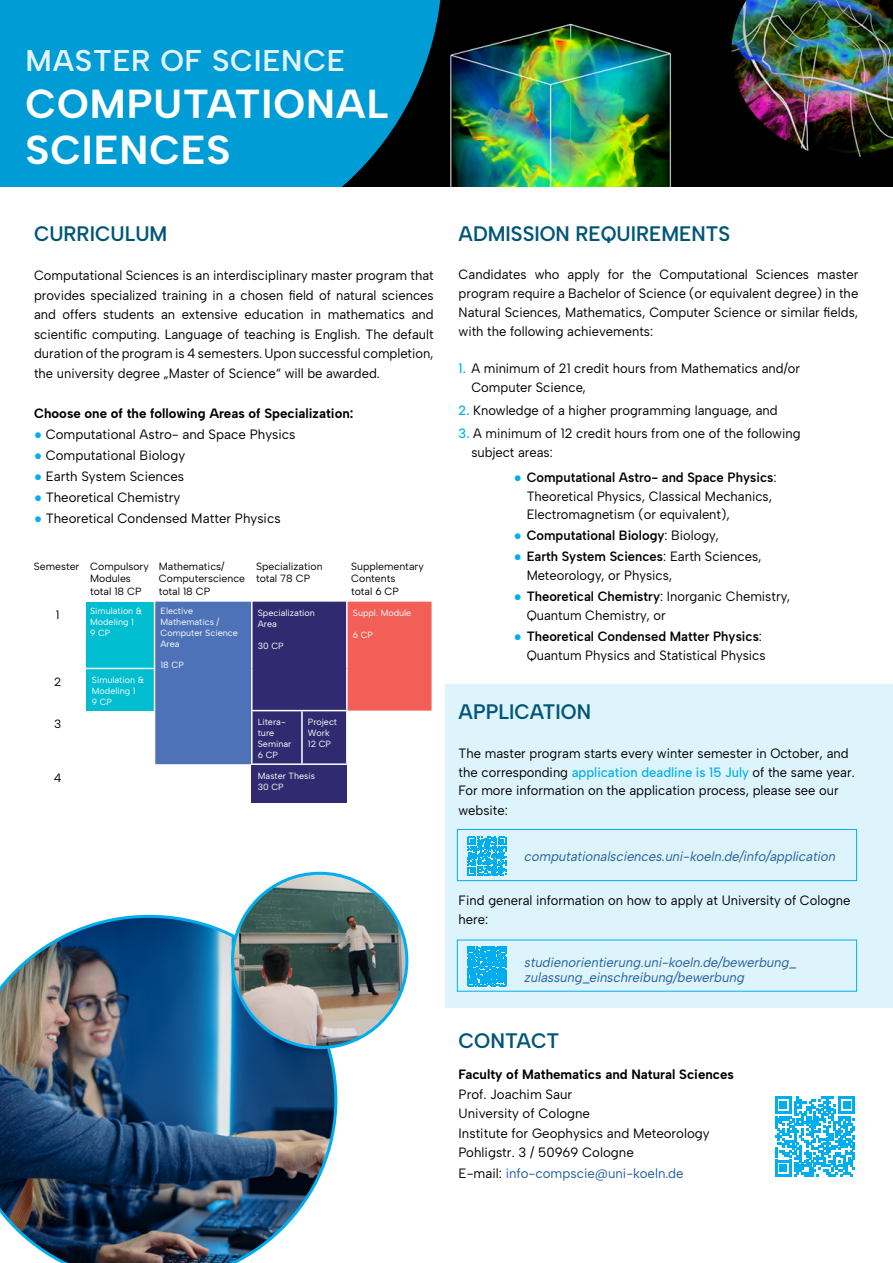
<style>
.page{position:relative;width:893px;height:1263px;background:#fff}
.page>*{position:absolute;margin:0;border:0;box-sizing:border-box;transform-origin:0 0}
.t1{font:700 40.5px/46.7px "Albert Sans";letter-spacing:.025em;color:#fff}
.t2{font:600 30px "Albert Sans";letter-spacing:.025em;color:#e1f4fd}
.t3{font:600 21px "Albert Sans";color:#057;scale:.96 1}
.t4{font:600 21px "Albert Sans";color:#057}
.t5{font:13.5px/18.8px "Albert Sans";color:#000;scale:.96 1}
.t6{font:13.5px/19.5px "Albert Sans";color:#000}
.t7{font:italic 13.5px/15px "Albert Sans";color:#215e9e;scale:.96 1}
.t8{font:700 13.5px "Albert Sans";color:#000}
.t9{font:13.5px "Albert Sans";color:#215e9e}
.t10{font:600 13.5px "Albert Sans";color:#000;scale:.96 1}
.t11{font:12px "Albert Sans";color:#000}
.t12{font:10.5px/12.6px "Albert Sans";color:#000}
.t13{font:9px/10.8px "Albert Sans";color:#fff}
.s1{font-family:"Arial";color:#00aeef}
.s2{font-weight:500;color:#00aeef}
.s3{font-weight:600}
.s4{font-family:"Arial";font-weight:400;color:#00aeef}
.s5{font-weight:400}
.s6{color:#000}
</style>
<div class="page">
<div style="left:445px;top:685px;width:448px;height:323px;background:#def4fc"></div>
<img style="left:442px;top:0;width:451px;height:187px">
<svg style="left:0;top:0;width:442px;height:187px;background:#008fc4"></svg>
<div style="left:86px;top:602px;width:69px;height:66px;background:#00bdd0"></div>
<div style="left:86px;top:668px;width:69px;height:43px;background:#00bdd0"></div>
<div style="left:252px;top:764px;width:95px;height:39px;background:#302b70"></div>
<svg style="left:155px;top:601px;width:277px;height:163px;background:#7a6592"></svg>
<hr style="left:154px;top:602px;width:1px;height:66px;background:#fff">
<hr style="left:251px;top:602px;width:2px;height:66px;background:#fff">
<hr style="left:154px;top:669px;width:1px;height:42px;background:#fff">
<hr style="left:251px;top:668px;width:2px;height:42px;background:#fff">
<hr style="left:251px;top:711px;width:2px;height:52px;background:#fff">
<hr style="left:86px;top:668px;width:69px;height:1px;background:#fff">
<hr style="left:251px;top:710px;width:51px;height:1px;background:#fff">
<hr style="left:302px;top:710px;width:46px;height:1px;background:#fff">
<hr style="left:251px;top:763px;width:51px;height:2px;background:#fff">
<hr style="left:302px;top:763px;width:46px;height:2px;background:#fff">
<img style="left:0;top:915px;width:337px;height:348px">
<img style="left:731px;top:0;width:162px;height:157px">
<svg style="left:468px;top:837px;width:38px;height:38px"></svg>
<div style="left:457px;top:829px;width:400px;height:52px;border:1px solid #00aeef"></div>
<svg style="left:467px;top:947px;width:40px;height:39px;background:#14b4f0"></svg>
<svg style="left:775px;top:1096px;width:80px;height:81px"></svg>
<img style="left:233px;top:873px;width:174px;height:174px;border-radius:87px">
<h2 class="t2" style="left:26px;top:42px;width:321px">MASTER OF SCIENCE</h2>
<h1 class="t1" style="left:26px;top:80px;width:364px">COMPUTATIONAL<br>SCIENCES</h1>
<h3 class="t3" style="left:34px;top:221px;width:140px">CURRICULUM</h3>
<p class="t5" style="left:34px;top:266px;width:418px;line-height:19.5px;text-align:justify">Computational Sciences is an interdisciplinary master program that provides specialized training in a chosen field of natural sciences and offers students an extensive education in mathematics and scientific computing. Language of teaching is English. The default duration of the program is 4 semesters. Upon successful completion, the university degree „Master of Science“ will be awarded.</p>
<p class="t8" style="left:34px;top:405px;width:321px">Choose one of the following Areas of Specialization:</p>
<p class="t6" style="left:34px;top:425px;width:263px"><span class="s1">●</span> Computational Astro- and Space Physics</p>
<p class="t6" style="left:34px;top:446px;width:153px"><span class="s1">●</span> Computational Biology</p>
<p class="t6" style="left:34px;top:467px;width:152px"><span class="s1">●</span> Earth System Sciences</p>
<p class="t6" style="left:34px;top:488px;width:148px"><span class="s1">●</span> Theoretical Chemistry</p>
<p class="t6" style="left:34px;top:509px;width:248px"><span class="s1">●</span> Theoretical Condensed Matter Physics</p>
<p class="t12" style="left:90px;top:560px;width:60px;text-indent:-56px">Semester Compulsory<br>Modules total 18 CP</p>
<p class="t12" style="left:159px;top:560px;width:88px">Mathematics/<br>Computerscience total 18 CP</p>
<p class="t12" style="left:256px;top:560px;width:68px">Specialization total 78 CP</p>
<p class="t12" style="left:351px;top:560px;width:74px">Supplementary<br>Contents<br>total 6 CP</p>
<p class="t11" style="left:56px;top:607px;width:5px">1</p>
<p class="t13" style="left:90px;top:606px;width:54px">Simulation &amp;<br>Modeling 1<br>9 CP</p>
<p class="t13" style="left:161px;top:606px;width:79px">Elective<br>Mathematics /<br>Computer Science<br>Area</p>
<p class="t13" style="left:161px;top:660px;width:25px">18 CP</p>
<p class="t13" style="left:258px;top:608px;width:59px">Specialization<br>Area</p>
<p class="t13" style="left:258px;top:640px;width:27px">30 CP</p>
<p class="t13" style="left:353px;top:608px;width:60px">Suppl. Module</p>
<p class="t13" style="left:353px;top:629px;width:22px">6 CP</p>
<p class="t11" style="left:54px;top:674px;width:9px">2</p>
<p class="t13" style="left:92px;top:674px;width:54px">Simulation &amp;<br>Modeling 1<br>9 CP</p>
<p class="t11" style="left:54px;top:716px;width:9px">3</p>
<p class="t13" style="left:258px;top:717px;width:35px">Litera&shy;ture<br>Seminar<br>6 CP</p>
<p class="t13" style="left:308px;top:717px;width:31px">Project<br>Work<br>12 CP</p>
<p class="t11" style="left:54px;top:770px;width:9px">4</p>
<p class="t13" style="left:258px;top:770px;width:59px">Master Thesis<br>30 CP</p>
<h3 class="t3" style="left:459px;top:221px;width:284px">ADMISSION REQUIREMENTS</h3>
<p class="t5" style="left:459px;top:265px;width:418px;text-align:justify">Candidates who apply for the Computational Sciences master program require a Bachelor of Science (or equivalent degree) in the Natural Sciences, Mathematics, Computer Science or similar fields, with the following achievements:</p>
<p class="t5" style="left:471px;top:359px;width:344px;text-indent:-13px"><span class="s2">1.</span> A minimum of 21 credit hours from Mathematics and/or<br>Computer Science,</p>
<p class="t5" style="left:459px;top:401px;width:334px"><span class="s2">2.</span> Knowledge of a higher programming language, and</p>
<p class="t5" style="left:471px;top:424px;width:344px;text-indent:-13px"><span class="s2">3.</span> A minimum of 12 credit hours from one of the following subject areas:</p>
<p class="t5" style="left:527px;top:468px;width:262px;text-indent:-13px"><span class="s1">●</span> <span class="s3">Computational Astro- and Space Physics</span>:<br>Theoretical Physics, Classical Mechanics,<br>Electromagnetism (or equivalent),</p>
<p class="t10" style="left:514px;top:527px;width:215px"><span class="s4">●</span> Computational Biology<span class="s5">: Biology,</span></p>
<p class="t5" style="left:527px;top:547px;width:246px;text-indent:-13px"><span class="s1">●</span> <span class="s3">Earth System Sciences</span>: Earth Sciences,<br>Meteorology, or Physics,</p>
<p class="t5" style="left:527px;top:587px;width:276px;text-indent:-13px"><span class="s1">●</span> <span class="s3">Theoretical Chemistry</span>: Inorganic Chemistry,<br>Quantum Chemistry, or</p>
<p class="t5" style="left:514px;top:626px;width:264px;line-height:19.5px;text-align:right"><span class="s1">●</span> <span class="s3">Theoretical Condensed Matter Physics</span>:<br>Quantum Physics and Statistical Physics</p>
<h3 class="t3" style="left:459px;top:699px;width:139px">APPLICATION</h3>
<p class="t5" style="left:459px;top:744px;width:414px">The master program starts every winter semester in October, and the corresponding <span class="s2">application deadline is 15 July</span> of the same year.<br>For more information on the application process, please see our website:</p>
<p class="t7" style="left:525px;top:849px;width:326px">computationalsciences.uni-koeln.de/info/application</p>
<p class="t5" style="left:459px;top:891px;width:410px">Find general information on how to apply at University of Cologne here:</p>
<p class="t7" style="left:525px;top:955px;width:284px">studienorientierung.uni-koeln.de/bewerbung_ zulassung_einschreibung/bewerbung</p>
<h3 class="t4" style="left:459px;top:1027px;width:102px">CONTACT</h3>
<p class="t8" style="left:459px;top:1066px;width:277px">Faculty of Mathematics and Natural Sciences</p>
<p class="t6" style="left:459px;top:1084px;width:253px">Prof. Joachim Saur<br>University of Cologne<br>Institute for Geophysics and Meteorology<br>Pohligstr. 3 / 50969 Cologne</p>
<p class="t9" style="left:459px;top:1165px;width:227px"><span class="s6">E-mail:</span> info-compscie@uni-koeln.de</p>
</div>
